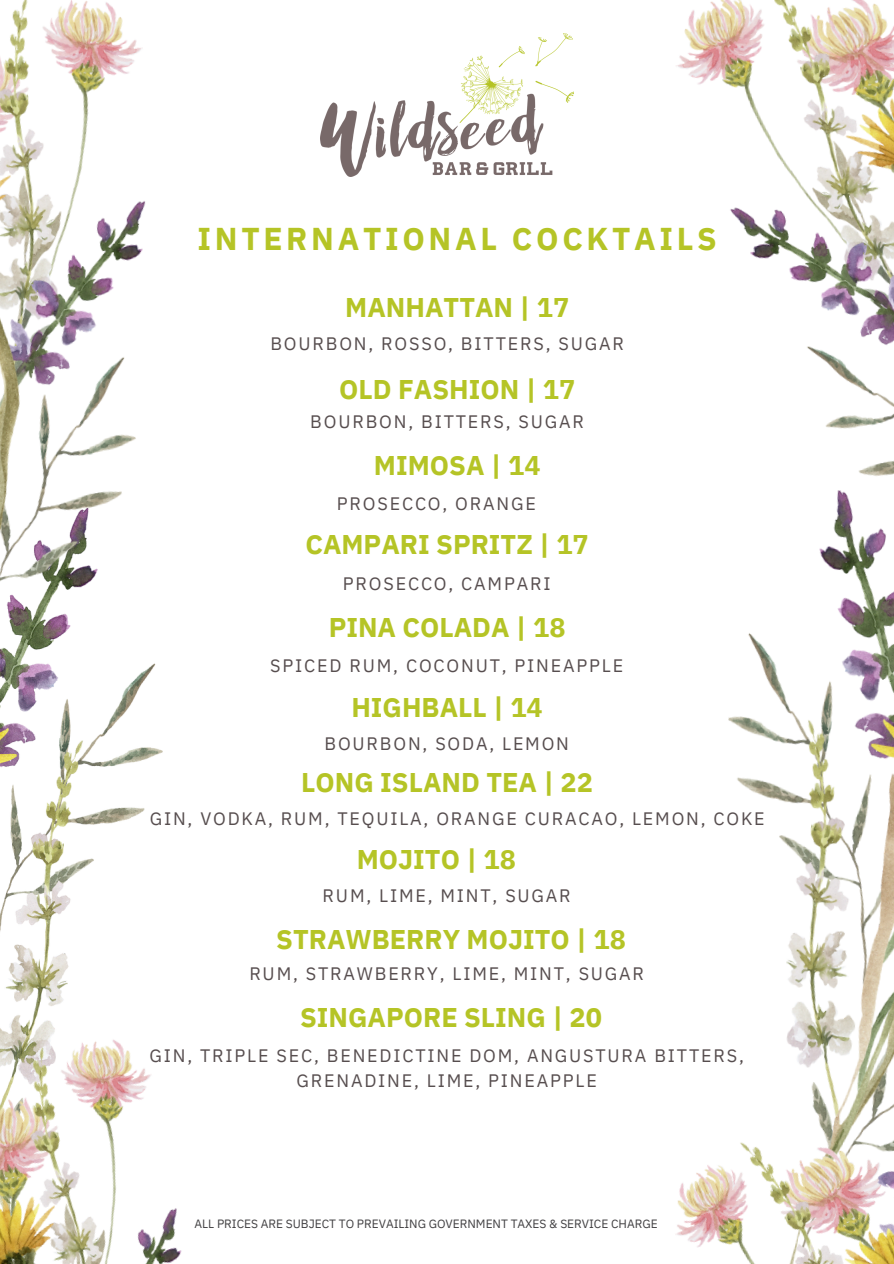
<style>
.page{position:relative;width:894px;height:1264px;background:#fff}
.page>*{position:absolute;margin:0;border:0;box-sizing:border-box;transform-origin:0 0}
.t1{font:700 31.5px "IBM Plex Sans";letter-spacing:.115em;color:#b5c426}
.t2{font:700 27px "IBM Plex Sans";color:#b5c426}
.t3{font:18px/24.8px "IBM Plex Sans";letter-spacing:.1em;color:#574e4f;text-align:center}
.t4{font:12px "IBM Plex Sans";letter-spacing:-.005em;color:#414042}
</style>
<div class="page">
<img style="left:320px;top:34px;width:253px;height:143px">
<img style="left:728px;top:694px;width:165px;height:328px">
<img style="left:676px;top:0;width:217px;height:694px">
<img style="left:675px;top:1022px;width:218px;height:241px">
<img style="left:0;top:754px;width:158px;height:236px">
<img style="left:0;top:0;width:163px;height:754px">
<img style="left:0;top:990px;width:182px;height:273px">
<h2 class="t1" style="left:197px;top:217px;width:520px">INTERNATIONAL COCKTAILS</h2>
<p class="t2" style="left:345px;top:289px;width:225px">MANHATTAN | 17</p>
<p class="t3" style="left:270px;top:331px;width:355px">BOURBON, ROSSO, BITTERS, SUGAR</p>
<h3 class="t2" style="left:339px;top:371px;width:237px">OLD FASHION | 17</h3>
<h3 class="t3" style="left:310px;top:409px;width:275px">BOURBON, BITTERS, SUGAR</h3>
<h2 class="t2" style="left:374px;top:447px;width:168px">MIMOSA | 14</h2>
<p class="t3" style="left:337px;top:491px;width:200px">PROSECCO, ORANGE</p>
<h2 class="t2" style="left:305px;top:526px;width:285px">CAMPARI SPRITZ | 17</h2>
<h3 class="t3" style="left:343px;top:570px;width:209px">PROSECCO, CAMPARI</h3>
<h2 class="t2" style="left:328px;top:609px;width:238px">PINA COLADA | 18</h2>
<h3 class="t3" style="left:270px;top:653px;width:354px">SPICED RUM, COCONUT, PINEAPPLE</h3>
<h2 class="t2" style="left:351px;top:688px;width:193px">HIGHBALL | 14</h2>
<h3 class="t3" style="left:324px;top:730px;width:246px">BOURBON, SODA, LEMON</h3>
<h2 class="t2" style="left:301px;top:764px;width:293px">LONG ISLAND TEA | 22</h2>
<h3 class="t3" style="left:150px;top:805px;width:616px">GIN, VODKA, RUM, TEQUILA, ORANGE CURACAO, LEMON, COKE</h3>
<h2 class="t2" style="left:356px;top:841px;width:161px">MOJITO | 18</h2>
<h3 class="t3" style="left:322px;top:883px;width:249px">RUM, LIME, MINT, SUGAR</h3>
<p class="t2" style="left:276px;top:921px;width:351px">STRAWBERRY MOJITO | 18</p>
<h2 class="t3" style="left:249px;top:960px;width:396px">RUM, STRAWBERRY, LIME, MINT, SUGAR</h2>
<h3 class="t2" style="left:300px;top:998px;width:303px">SINGAPORE SLING | 20</h3>
<p class="t3" style="left:149px;top:1042px;width:595px">GIN, TRIPLE SEC, BENEDICTINE DOM, ANGUSTURA BITTERS,<br>GRENADINE, LIME, PINEAPPLE</p>
<p class="t4" style="left:194px;top:1215px;width:464px">ALL PRICES ARE SUBJECT TO PREVAILING GOVERNMENT TAXES &amp; SERVICE CHARGE</p>
</div>
